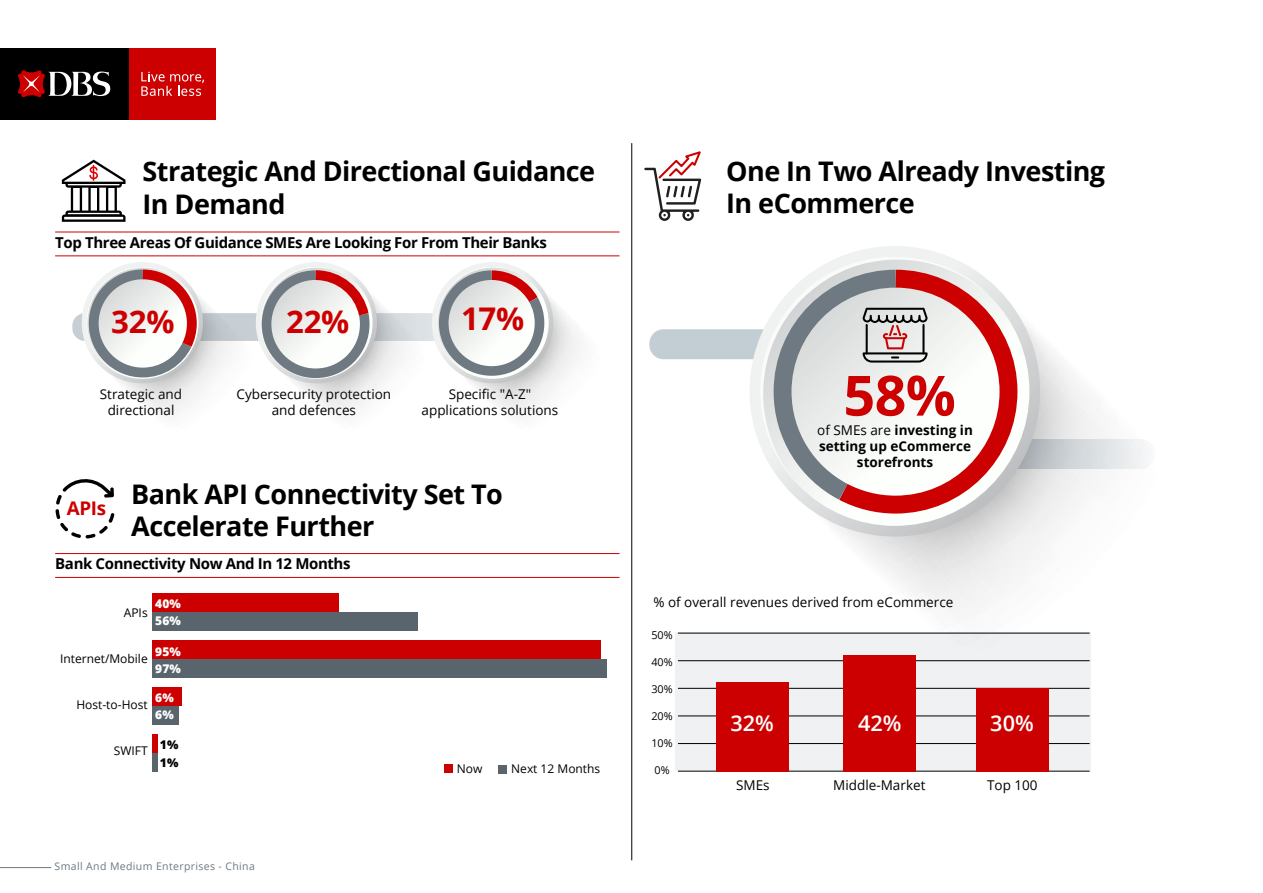
<style>
.page{position:relative;width:1263px;height:893px;background:#fff}
.page>*{position:absolute;margin:0;border:0;box-sizing:border-box;transform-origin:0 0}
.t1{font:700 55.5px "Open Sans";color:#c00}
.t2{font:700 31.2px "Open Sans";color:#c00}
.t3{font:700 27px/32.4px "Open Sans";letter-spacing:-.02em;color:#000}
.t4{font:600 21.75px "Open Sans";color:#fff}
.t5{font:700 18.9px "Open Sans";color:#c00}
.t6{font:700 15px "Open Sans";letter-spacing:-.025em;color:#000}
.t7{font:13.5px/16.2px "Open Sans";color:#000;text-align:center}
.t8{font:700 13.5px/16.2px "Open Sans";color:#000;text-align:center}
.t9{font:12px "Open Sans";color:#000}
.t10{font:800 12px/17.4px "Open Sans";color:#fff}
.t11{font:800 12px/17.4px "Open Sans";color:#000}
.t12{font:10.8px "Open Sans";color:#000}
.t13{font:10.5px "Open Sans";letter-spacing:.035em;color:#6d7981}
.s1{font-weight:400}
</style>
<div class="page">
<svg style="left:644px;top:151px;width:58px;height:70px"></svg>
<div style="left:675px;top:633px;width:416px;height:138px;background:#eff1f3"></div>
<hr style="left:678px;top:633px;width:412px;height:1px;background:#000">
<hr style="left:678px;top:660px;width:412px;height:1px;background:#000">
<hr style="left:678px;top:688px;width:412px;height:1px;background:#000">
<hr style="left:678px;top:715px;width:412px;height:1px;background:#000">
<hr style="left:678px;top:743px;width:412px;height:1px;background:#000">
<hr style="left:678px;top:771px;width:412px;height:1px;background:#000">
<div style="left:716px;top:682px;width:73px;height:89px;background:#c00"></div>
<div style="left:843px;top:655px;width:73px;height:116px;background:#c00"></div>
<div style="left:975px;top:688px;width:73px;height:83px;background:#c00"></div>
<svg style="left:792px;top:516px;width:299px;height:146px"></svg>
<svg style="left:749px;top:246px;width:291px;height:291px"></svg>
<svg style="left:831px;top:256px;width:127px;height:5px"></svg>
<svg style="left:819px;top:516px;width:207px;height:6px"></svg>
<svg style="left:649px;top:261px;width:502px;height:255px"></svg>
<hr style="left:55px;top:256px;width:564px;height:1px;background:#c00">
<hr style="left:55px;top:232px;width:564px;height:1px;background:#c00">
<hr style="left:55px;top:577px;width:564px;height:1px;background:#c00">
<hr style="left:55px;top:553px;width:564px;height:1px;background:#c00">
<div style="left:444px;top:764px;width:9px;height:9px;background:#c00"></div>
<div style="left:498px;top:765px;width:9px;height:8px;background:#59646d"></div>
<svg style="left:55px;top:479px;width:60px;height:60px"></svg>
<svg style="left:72px;top:265px;width:508px;height:151px"></svg>
<div style="left:152px;top:594px;width:187px;height:18px;background:#c00"></div>
<div style="left:152px;top:612px;width:266px;height:19px;background:#59646d"></div>
<div style="left:152px;top:640px;width:449px;height:19px;background:#c00"></div>
<div style="left:152px;top:659px;width:454px;height:19px;background:#59646d"></div>
<div style="left:152px;top:687px;width:30px;height:19px;background:#c00"></div>
<div style="left:152px;top:706px;width:27px;height:19px;background:#59646d"></div>
<div style="left:152px;top:734px;width:6px;height:19px;background:#c00"></div>
<div style="left:152px;top:753px;width:6px;height:19px;background:#59646d"></div>
<svg style="left:62px;top:160px;width:64px;height:62px"></svg>
<div style="left:128px;top:48px;width:88px;height:72px;background:#c00"></div>
<svg style="left:141px;top:72px;width:63px;height:24px"></svg>
<div style="left:0;top:48px;width:128px;height:72px;background:#000"></div>
<svg style="left:18px;top:70px;width:93px;height:28px"></svg>
<hr style="left:0;top:867px;width:51px;height:1px;background:#6d7981">
<hr style="left:631px;top:143px;width:1px;height:717px;background:#000">
<h3 class="t3" style="left:143px;top:155px;width:454px">Strategic And Directional Guidance<br>In Demand</h3>
<p class="t6" style="left:55px;top:232px;width:493px">Top Three Areas Of Guidance SMEs Are Looking For From Their Banks</p>
<h2 class="t2" style="left:111px;top:300px;width:65px">32%</h2>
<h2 class="t2" style="left:286px;top:300px;width:65px">22%</h2>
<h2 class="t2" style="left:461px;top:297px;width:65px">17%</h2>
<p class="t7" style="left:100px;top:385px;width:84px">Strategic and directional</p>
<p class="t7" style="left:236px;top:386px;width:156px">Cybersecurity protection and defences</p>
<p class="t7" style="left:422px;top:386px;width:138px">Specific "A-Z" applications solutions</p>
<h3 class="t5" style="left:67px;top:494px;width:41px">APIs</h3>
<h3 class="t3" style="left:131px;top:477px;width:373px">Bank API Connectivity Set To<br>Accelerate Further</h3>
<p class="t6" style="left:55px;top:553px;width:297px">Bank Connectivity Now And In 12 Months</p>
<p class="t10" style="left:155px;top:594px;width:27px">40%<br>56%</p>
<p class="t10" style="left:155px;top:643px;width:27px;line-height:16.6px">95%<br>97%</p>
<p class="t10" style="left:155px;top:689px;width:20px;line-height:17px">6%<br>6%</p>
<p class="t11" style="left:160px;top:736px;width:20px">1%<br>1%</p>
<p class="t9" style="left:124px;top:604px;width:25px">APIs</p>
<p class="t9" style="left:60px;top:650px;width:89px">Internet/Mobile</p>
<p class="t9" style="left:76px;top:697px;width:73px">Host-to-Host</p>
<p class="t9" style="left:114px;top:743px;width:35px">SWIFT</p>
<p class="t13" style="left:55px;top:859px;width:202px">Small And Medium Enterprises - China</p>
<p class="t9" style="left:457px;top:760px;width:27px">Now</p>
<p class="t9" style="left:511px;top:760px;width:91px">Next 12 Months</p>
<h3 class="t3" style="left:726px;top:154px;width:381px">One In Two Already Investing<br>In eCommerce</h3>
<h1 class="t1" style="left:843px;top:356px;width:114px">58%</h1>
<p class="t8" style="left:819px;top:437px;width:153px">setting up eCommerce storefronts</p>
<p class="t8" style="left:817px;top:421px;width:157px"><span class="s1">of SMEs are</span> investing in</p>
<p class="t7" style="left:653px;top:594px;width:301px">% of overall revenues derived from eCommerce</p>
<p class="t12" style="left:651px;top:627px;width:23px">50%</p>
<p class="t12" style="left:651px;top:654px;width:23px">40%</p>
<p class="t12" style="left:651px;top:681px;width:23px">30%</p>
<p class="t12" style="left:651px;top:708px;width:23px">20%</p>
<p class="t12" style="left:651px;top:735px;width:23px">10%</p>
<p class="t12" style="left:654px;top:762px;width:17px">0%</p>
<p class="t7" style="left:736px;top:777px;width:35px">SMEs</p>
<p class="t7" style="left:833px;top:777px;width:94px">Middle-Market</p>
<p class="t7" style="left:987px;top:777px;width:52px">Top 100</p>
<h3 class="t4" style="left:730px;top:708px;width:45px">32%</h3>
<h3 class="t4" style="left:858px;top:708px;width:45px">42%</h3>
<h3 class="t4" style="left:990px;top:708px;width:45px">30%</h3>
</div>
